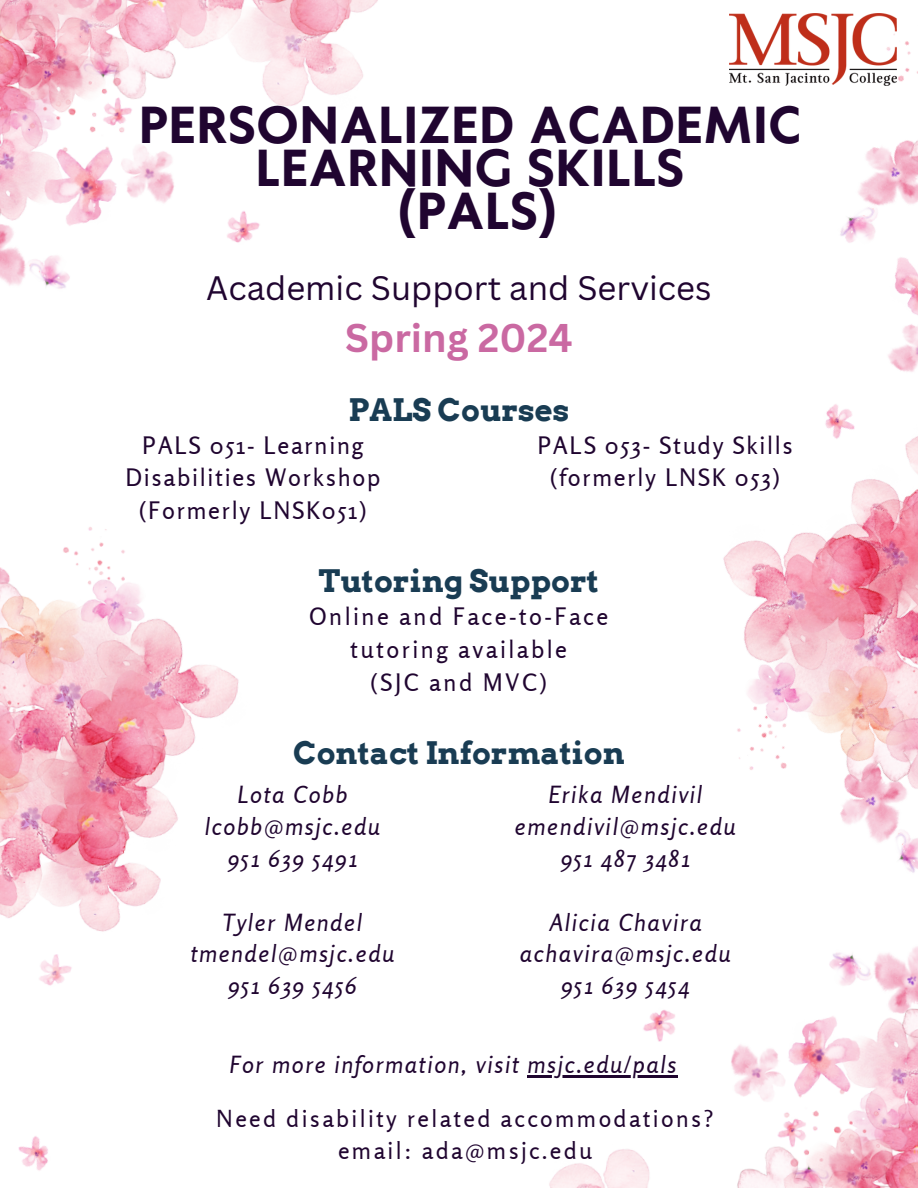
<style>
.page{position:relative;width:918px;height:1188px;background:#fff}
.page>*{position:absolute;margin:0;border:0;box-sizing:border-box;transform-origin:0 0}
.t1{font:700 48.75px/42.8px "Klein Text";letter-spacing:.025em;color:#200530;text-align:center}
.t2{font:700 39px "Canva Sans";color:#ca69a2}
.t3{font:33px "Canva Sans";color:#200530}
.t4{font:700 31.05px "Arvo";color:#193c53}
.t5{font:24px/32.7px "Rosario";letter-spacing:.07em;color:#200530;text-align:center}
.t6{font:24px "Rosario";letter-spacing:.1em;color:#200530}
.t7{font:italic 23.55px "Rosario";letter-spacing:.07em;color:#200530}
.t8{font:23.4px "Rosario";letter-spacing:.1em;color:#200530}
</style>
<div class="page">
<img style="left:527px;top:1075px;width:391px;height:113px">
<img style="left:0;top:0;width:378px;height:289px">
<hr style="left:528px;top:1075px;width:150px;height:3px;background:#200530">
<img style="left:618px;top:736px;width:300px;height:381px">
<img style="left:0;top:527px;width:239px;height:341px">
<img style="left:0;top:868px;width:161px;height:303px">
<img style="left:723px;top:13px;width:195px;height:723px">
<p class="t1" style="left:139px;top:107px;width:663px">PERSONALIZED ACADEMIC<br>LEARNING SKILLS</p>
<p class="t1" style="left:397px;top:193px;width:161px">(PALS)</p>
<p class="t3" style="left:206px;top:265px;width:507px">Academic Support and Services</p>
<p class="t2" style="left:345px;top:310px;width:229px">Spring 2024</p>
<p class="t4" style="left:348px;top:391px;width:223px">PALS Courses</p>
<p class="t5" style="left:125px;top:429px;width:257px">PALS 051- Learning<br>Disabilities Workshop (Formerly LNSK051)</p>
<p class="t5" style="left:537px;top:429px;width:257px">PALS 053- Study Skills (formerly LNSK 053)</p>
<p class="t4" style="left:319px;top:562px;width:282px">Tutoring Support</p>
<p class="t6" style="left:309px;top:602px;width:301px">Online and Face-to-Face</p>
<p class="t6" style="left:350px;top:635px;width:218px">tutoring available</p>
<p class="t6" style="left:371px;top:667px;width:178px">(SJC and MVC)</p>
<p class="t4" style="left:293px;top:734px;width:333px">Contact Information</p>
<p class="t7" style="left:549px;top:780px;width:155px">Erika Mendivil</p>
<p class="t7" style="left:515px;top:812px;width:222px">emendivil@msjc.edu</p>
<p class="t7" style="left:561px;top:844px;width:131px">951 487 3481</p>
<p class="t7" style="left:237px;top:780px;width:112px">Lota Cobb</p>
<p class="t7" style="left:205px;top:812px;width:177px">lcobb@msjc.edu</p>
<p class="t7" style="left:228px;top:844px;width:131px">951 639 5491</p>
<p class="t7" style="left:223px;top:908px;width:141px">Tyler Mendel</p>
<p class="t7" style="left:191px;top:939px;width:205px">tmendel@msjc.edu</p>
<p class="t7" style="left:228px;top:971px;width:130px">951 639 5456</p>
<p class="t7" style="left:549px;top:908px;width:154px">Alicia Chavira</p>
<p class="t7" style="left:520px;top:939px;width:212px">achavira@msjc.edu</p>
<p class="t7" style="left:561px;top:971px;width:130px">951 639 5454</p>
<p class="t7" style="left:229px;top:1050px;width:449px">For more information, visit msjc.edu/pals</p>
<p class="t8" style="left:216px;top:1104px;width:499px">Need disability related accommodations?</p>
<p class="t8" style="left:338px;top:1136px;width:256px">email: ada@msjc.edu</p>
</div>
